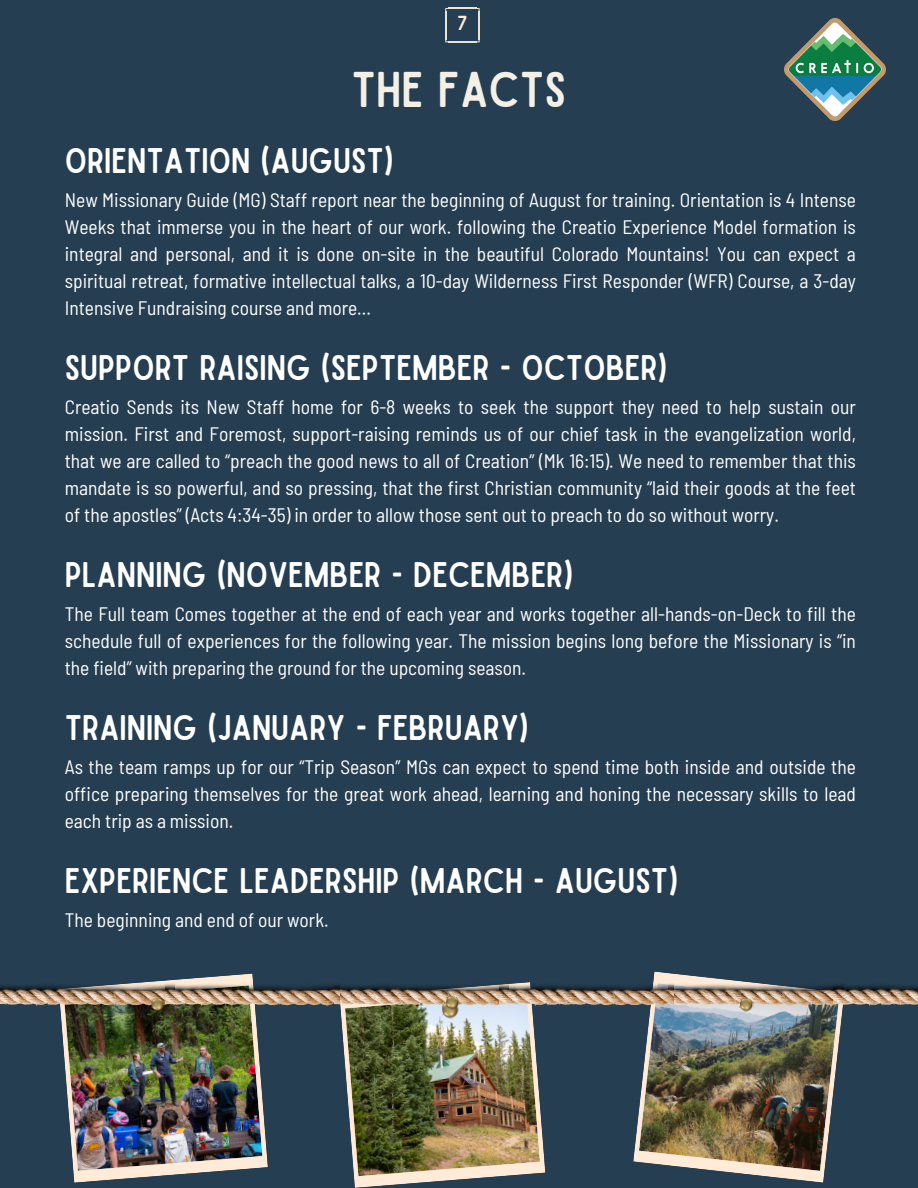
<style>
.page{position:relative;width:918px;height:1188px;background:#263e51}
.page>*{position:absolute;margin:0;border:0;box-sizing:border-box;transform-origin:0 0}
.t1{font:48px "Sailors";color:#f5f0e6}
.t2{font:34.05px "Sailors";color:#fff}
.t3{font:semi-condensed 19.5px/27px "Barlow";color:#fff;text-align:justify}
.t4{font:19.35px "Sailors";color:#ffebd7}
</style>
<div class="page">
<img style="left:340px;top:1010px;width:205px;height:178px">
<img style="left:633px;top:971px;width:210px;height:212px">
<img style="left:60px;top:973px;width:208px;height:210px">
<img style="left:0;top:982px;width:165px;height:28px">
<img style="left:339px;top:984px;width:160px;height:26px">
<img style="left:674px;top:982px;width:160px;height:28px">
<img style="left:165px;top:982px;width:174px;height:28px">
<img style="left:499px;top:982px;width:175px;height:28px">
<img style="left:834px;top:982px;width:84px;height:28px">
<img style="left:151px;top:998px;width:15px;height:14px">
<img style="left:442px;top:1001px;width:18px;height:19px">
<img style="left:739px;top:998px;width:15px;height:15px">
<img style="left:445px;top:996px;width:15px;height:15px">
<img style="left:784px;top:19px;width:102px;height:101px">
<svg style="left:445px;top:8px;width:35px;height:34px"></svg>
<p class="t4" style="left:457px;top:16px;width:11px">7</p>
<p class="t1" style="left:352px;top:72px;width:216px">THE FACTS</p>
<p class="t2" style="left:65px;top:148px;width:331px">ORIENTATION (AUGUST)</p>
<p class="t3" style="left:65px;top:185px;width:793px">New Missionary Guide (MG) Staff report near the beginning of August for training. Orientation is 4 Intense Weeks that immerse you in the heart of our work. following the Creatio Experience Model formation is integral and personal, and it is done on-site in the beautiful Colorado Mountains! You can expect a spiritual retreat, formative intellectual talks, a 10-day Wilderness First Responder (WFR) Course, a 3-day Intensive Fundraising course and more...</p>
<p class="t2" style="left:65px;top:355px;width:604px">SUPPORT RAISING (SEPTEMBER - OCTOBER)</p>
<p class="t3" style="left:65px;top:392px;width:793px">Creatio Sends its New Staff home for 6-8 weeks to seek the support they need to help sustain our mission. First and Foremost, support-raising reminds us of our chief task in the evangelization world, that we are called to “preach the good news to all of Creation” (Mk 16:15). We need to remember that this mandate is so powerful, and so pressing, that the first Christian community “laid their goods at the feet of the apostles” (Acts 4:34-35) in order to allow those sent out to preach to do so without worry.</p>
<p class="t2" style="left:65px;top:562px;width:510px">PLANNING (NOVEMBER - DECEMBER)</p>
<p class="t3" style="left:65px;top:599px;width:793px">The Full team Comes together at the end of each year and works together all-hands-on-Deck to fill the schedule full of experiences for the following year. The mission begins long before the Missionary is “in the field” with preparing the ground for the upcoming season.</p>
<p class="t2" style="left:65px;top:715px;width:466px">TRAINING (JANUARY - FEBRUARY)</p>
<p class="t3" style="left:65px;top:752px;width:793px">As the team ramps up for our “Trip Season” MGs can expect to spend time both inside and outside the office preparing themselves for the great work ahead, learning and honing the necessary skills to lead each trip as a mission.</p>
<p class="t2" style="left:65px;top:868px;width:615px">EXPERIENCE LEADERSHIP (MARCH - AUGUST)</p>
<p class="t3" style="left:65px;top:905px;width:266px">The beginning and end of our work.</p>
</div>
